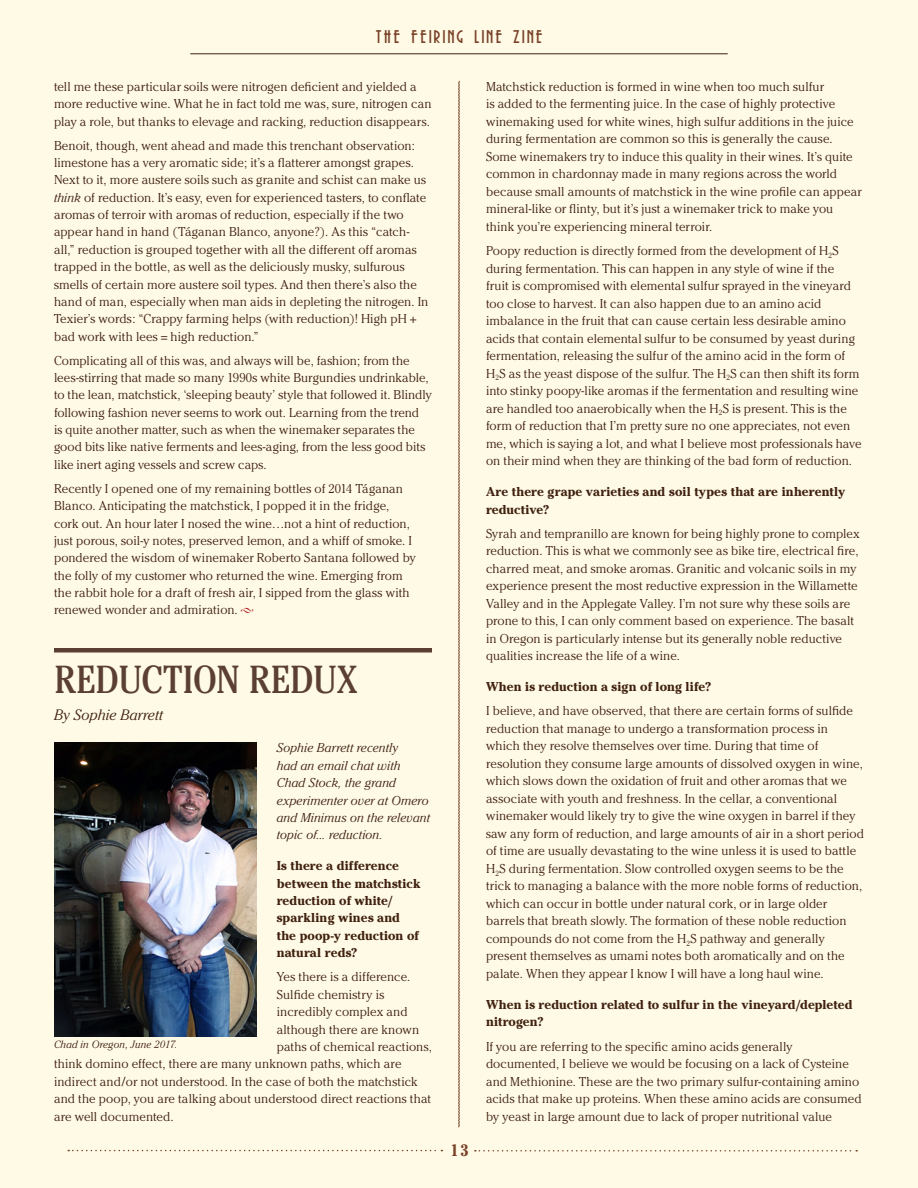
<style>
.page{position:relative;width:918px;height:1188px;background:#fefae6}
.page>*{position:absolute;margin:0;border:0;box-sizing:border-box;transform-origin:0 0}
.t1{font:condensed 39px "Cheltenham";letter-spacing:-.005em;color:#5b3f31}
.t2{font:16.5px "Sierra Madre";letter-spacing:.1em;color:#794228}
.t3{font:700 condensed 16.5px "Cheltenham";color:#794228}
.t4{font:italic 300 15px "Cheltenham";letter-spacing:.005em;color:#40210f}
.t5{font:300 12.75px/17.5px "Cheltenham";letter-spacing:.005em;color:#40210f}
.t6{font:700 12.75px/17.4px "Cheltenham";letter-spacing:.01em;color:#40210f}
.t7{font:italic 300 12.75px/17.4px "Cheltenham";letter-spacing:.005em;color:#40210f}
.t8{font:italic 300 10.5px "Cheltenham";letter-spacing:.01em;color:#40210f}
.s1{font-style:italic}
</style>
<div class="page">
<hr style="left:190px;top:54px;width:538px;height:1px;background:#40210f">
<svg style="left:68px;top:1150px;width:374px;height:1px"></svg>
<svg style="left:475px;top:1150px;width:382px;height:2px"></svg>
<hr style="left:54px;top:648px;width:378px;height:4px;background:#5b3f31">
<img style="left:54px;top:742px;width:202px;height:295px">
<svg style="left:458px;top:81px;width:2px;height:1047px;background:#b3937c"></svg>
<p class="t2" style="left:375px;top:26px;width:169px">THE FEIRING LINE ZINE</p>
<p class="t5" style="left:54px;top:78px;width:379px">tell me these particular soils were nitrogen deficient and yielded a more reductive wine. What he in fact told me was, sure, nitrogen can play a role, but thanks to elevage and racking, reduction disappears.</p>
<p class="t5" style="left:54px;top:137px;width:376px">Benoit, though, went ahead and made this trenchant observation: limestone has a very aromatic side; it’s a flatterer amongst grapes.<br>Next to it, more austere soils such as granite and schist can make us <span class="s1">think</span> of reduction. It’s easy, even for experienced tasters, to conflate aromas of terroir with aromas of reduction, especially if the two appear hand in hand (Táganan Blanco, anyone?). As this “catch&shy;all,” reduction is grouped together with all the different off aromas trapped in the bottle, as well as the deliciously musky, sulfurous smells of certain more austere soil types. And then there’s also the hand of man, especially when man aids in depleting the nitrogen. In Texier’s words: “Crappy farming helps (with reduction)! High pH + bad work with lees = high reduction.”</p>
<p class="t5" style="left:54px;top:351px;width:380px">Complicating all of this was, and always will be, fashion; from the lees-stirring that made so many 1990s white Burgundies undrinkable, to the lean, matchstick, ‘sleeping beauty’ style that followed it. Blindly following fashion never seems to work out. Learning from the trend<br>is quite another matter, such as when the winemaker separates the good bits like native ferments and lees-aging, from the less good bits like inert aging vessels and screw caps.</p>
<p class="t5" style="left:54px;top:480px;width:364px">Recently I opened one of my remaining bottles of 2014 Táganan Blanco. Anticipating the matchstick, I popped it in the fridge, cork out. An hour later I nosed the wine…not a hint of reduction, just porous, soil-y notes, preserved lemon, and a whiff of smoke. I pondered the wisdom of winemaker Roberto Santana followed by the folly of my customer who returned the wine. Emerging from the rabbit hole for a draft of fresh air, I sipped from the glass with renewed wonder and admiration.</p>
<p class="t1" style="left:54px;top:656px;width:304px">REDUCTION REDUX</p>
<p class="t4" style="left:54px;top:707px;width:111px">By Sophie Barrett</p>
<p class="t7" style="left:277px;top:739px;width:155px">Sophie Barrett recently<br>had an email chat with<br>Chad Stock, the grand experimenter over at Omero and Minimus on the relevant topic of... reduction.</p>
<p class="t6" style="left:277px;top:857px;width:145px">Is there a difference between the matchstick reduction of white/ sparkling wines and the poop-y reduction of natural reds?</p>
<p class="t5" style="left:277px;top:968px;width:135px">Yes there is a difference.</p>
<p class="t5" style="left:277px;top:985px;width:109px">Sulfide chemistry is</p>
<p class="t5" style="left:277px;top:1003px;width:132px">incredibly complex and</p>
<p class="t5" style="left:277px;top:1020px;width:144px">although there are known</p>
<p class="t5" style="left:277px;top:1038px;width:157px">paths of chemical reactions,</p>
<p class="t5" style="left:54px;top:1055px;width:349px">think domino effect, there are many unknown paths, which are</p>
<p class="t5" style="left:54px;top:1072px;width:365px">indirect and/or not understood. In the case of both the matchstick</p>
<p class="t5" style="left:54px;top:1090px;width:379px">and the poop, you are talking about understood direct reactions that</p>
<p class="t5" style="left:54px;top:1107px;width:121px">are well documented.</p>
<p class="t8" style="left:54px;top:1038px;width:125px">Chad in Oregon, June 2017.</p>
<p class="t3" style="left:451px;top:1140px;width:20px">13</p>
<p class="t5" style="left:486px;top:78px;width:377px">Matchstick reduction is formed in wine when too much sulfur<br>is added to the fermenting juice. In the case of highly protective winemaking used for white wines, high sulfur additions in the juice during fermentation are common so this is generally the cause.<br>Some winemakers try to induce this quality in their wines. It’s quite common in chardonnay made in many regions across the world because small amounts of matchstick in the wine profile can appear mineral-like or flinty, but it’s just a winemaker trick to make you think you’re experiencing mineral terroir.</p>
<p class="t5" style="left:486px;top:242px;width:377px">Poopy reduction is directly formed from the development of H<sub>2</sub>S during fermentation. This can happen in any style of wine if the<br>fruit is compromised with elemental sulfur sprayed in the vineyard too close to harvest. It can also happen due to an amino acid imbalance in the fruit that can cause certain less desirable amino acids that contain elemental sulfur to be consumed by yeast during fermentation, releasing the sulfur of the amino acid in the form of H<sub>2</sub>S as the yeast dispose of the sulfur. The H<sub>2</sub>S can then shift its form into stinky poopy-like aromas if the fermentation and resulting wine are handled too anaerobically when the H<sub>2</sub>S is present. This is the form of reduction that I’m pretty sure no one appreciates, not even me, which is saying a lot, and what I believe most professionals have on their mind when they are thinking of the bad form of reduction.</p>
<p class="t6" style="left:486px;top:482px;width:361px">Are there grape varieties and soil types that are inherently reductive?</p>
<p class="t5" style="left:486px;top:524px;width:375px">Syrah and tempranillo are known for being highly prone to complex reduction. This is what we commonly see as bike tire, electrical fire, charred meat, and smoke aromas. Granitic and volcanic soils in my experience present the most reductive expression in the Willamette Valley and in the Applegate Valley. I’m not sure why these soils are prone to this, I can only comment based on experience. The basalt in Oregon is particularly intense but its generally noble reductive qualities increase the life of a wine.</p>
<p class="t6" style="left:486px;top:678px;width:227px">When is reduction a sign of long life?</p>
<p class="t5" style="left:486px;top:702px;width:380px">I believe, and have observed, that there are certain forms of sulfide reduction that manage to undergo a transformation process in which they resolve themselves over time. During that time of resolution they consume large amounts of dissolved oxygen in wine, which slows down the oxidation of fruit and other aromas that we associate with youth and freshness. In the cellar, a conventional winemaker would likely try to give the wine oxygen in barrel if they saw any form of reduction, and large amounts of air in a short period of time are usually devastating to the wine unless it is used to battle H<sub>2</sub>S during fermentation. Slow controlled oxygen seems to be the trick to managing a balance with the more noble forms of reduction, which can occur in bottle under natural cork, or in large older barrels that breath slowly. The formation of these noble reduction compounds do not come from the H<sub>2</sub>S pathway and generally present themselves as umami notes both aromatically and on the palate. When they appear I know I will have a long haul wine.</p>
<p class="t6" style="left:486px;top:995px;width:368px">When is reduction related to sulfur in the vineyard/depleted nitrogen?</p>
<p class="t5" style="left:486px;top:1037px;width:377px">If you are referring to the specific amino acids generally documented, I believe we would be focusing on a lack of Cysteine and Methionine. These are the two primary sulfur-containing amino acids that make up proteins. When these amino acids are consumed by yeast in large amount due to lack of proper nutritional value</p>
</div>
